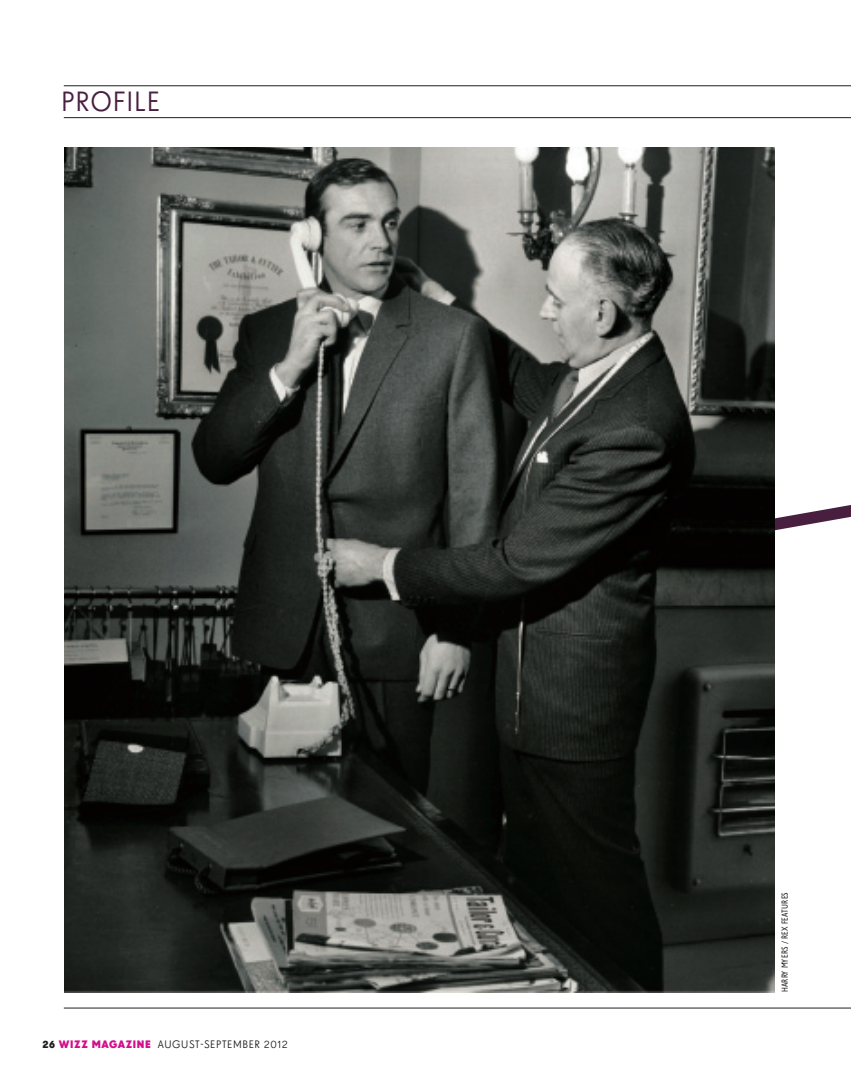
<style>
.page{position:relative;width:851px;height:1076px;background:#fff}
.page>*{position:absolute;margin:0;border:0;box-sizing:border-box;transform-origin:0 0}
.t1{font:27px "Super Grotesk OT";letter-spacing:.03em;color:#491f3f}
.t2{font:10.5px "Super Grotesk OT";letter-spacing:.06em;color:#231f20}
.t3{font:condensed 9px "Cambridge Round";letter-spacing:.025em;color:#231f20}
.s1{font-family:"Super Grotesk OT Bld"}
.s2{font-family:"Super Grotesk OT Bld";color:#d50d8c}
</style>
<div class="page">
<hr style="left:64px;top:1007px;width:786px;height:1px;background:#231f20">
<hr style="left:64px;top:85px;width:786px;height:1px;background:#231f20">
<hr style="left:64px;top:117px;width:786px;height:1px;background:#231f20">
<svg style="left:774px;top:505px;width:76px;height:32px"></svg>
<img style="left:64px;top:147px;width:710px;height:845px">
<h1 class="t1" style="left:61px;top:86px;width:100px">PROFILE</h1>
<p class="t2" style="left:42px;top:1038px;width:247px"><span class="s1">26</span> <span class="s2">WIZZ MAGAZINE</span> AUGUST-SEPTEMBER 2012</p>
<p class="t3" style="left:779px;top:992px;width:101px;rotate:-90deg">HARRY MYERS / REX features</p>
</div>
